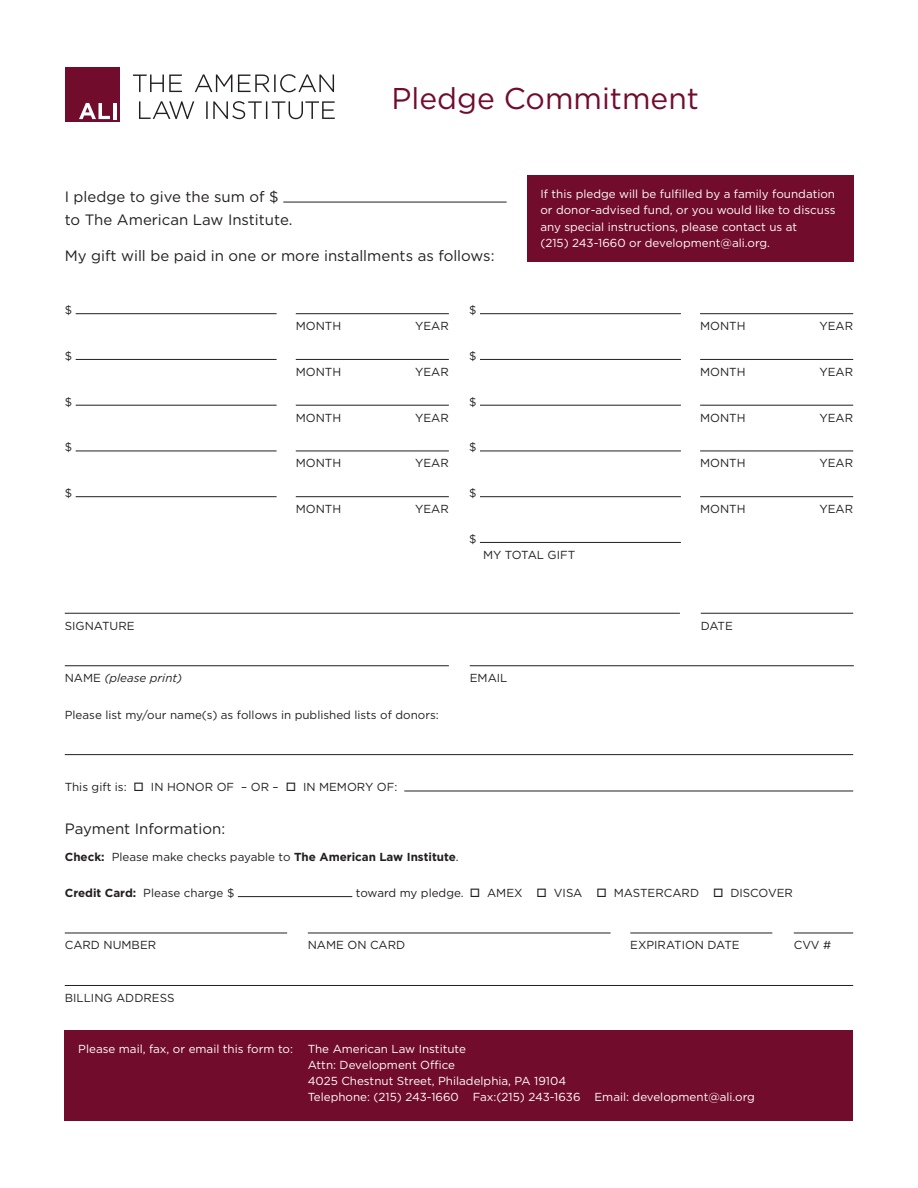
<style>
.page{position:relative;width:918px;height:1188px;background:#fff}
.page>*{position:absolute;margin:0;border:0;box-sizing:border-box;transform-origin:0 0}
.Headline{font:30px "Gotham";color:#720c2c}
.Large_Text{font:15px/22.5px "Gotham";color:#231f20}
.Body{font:11.7px/16px "Gotham";color:#fff}
.Body-2{font:11.7px "Gotham";color:#231f20}
.Body-3{font:700 11.7px "Gotham";color:#231f20}
.Body-4{font:italic 11.7px "Gotham";color:#231f20}
.s1{font-style:normal}
.s2{font-weight:400}
.s3{font-weight:700}
</style>
<div class="page">
<hr style="left:283px;top:202px;width:224px;height:1px;background:#231f20">
<hr style="left:76px;top:313px;width:201px;height:1px;background:#231f20">
<hr style="left:296px;top:313px;width:153px;height:1px;background:#231f20">
<hr style="left:76px;top:359px;width:201px;height:1px;background:#231f20">
<hr style="left:296px;top:359px;width:153px;height:1px;background:#231f20">
<hr style="left:76px;top:405px;width:201px;height:1px;background:#231f20">
<hr style="left:296px;top:405px;width:153px;height:1px;background:#231f20">
<hr style="left:76px;top:451px;width:201px;height:1px;background:#231f20">
<hr style="left:296px;top:451px;width:153px;height:1px;background:#231f20">
<hr style="left:76px;top:496px;width:201px;height:1px;background:#231f20">
<hr style="left:296px;top:496px;width:153px;height:1px;background:#231f20">
<hr style="left:480px;top:313px;width:201px;height:1px;background:#231f20">
<hr style="left:700px;top:313px;width:153px;height:1px;background:#231f20">
<hr style="left:480px;top:359px;width:201px;height:1px;background:#231f20">
<hr style="left:700px;top:359px;width:153px;height:1px;background:#231f20">
<hr style="left:480px;top:405px;width:201px;height:1px;background:#231f20">
<hr style="left:700px;top:405px;width:153px;height:1px;background:#231f20">
<hr style="left:480px;top:451px;width:201px;height:1px;background:#231f20">
<hr style="left:700px;top:451px;width:153px;height:1px;background:#231f20">
<hr style="left:480px;top:496px;width:201px;height:1px;background:#231f20">
<hr style="left:700px;top:496px;width:153px;height:1px;background:#231f20">
<hr style="left:480px;top:542px;width:201px;height:1px;background:#231f20">
<hr style="left:65px;top:613px;width:615px;height:1px;background:#231f20">
<hr style="left:701px;top:613px;width:152px;height:1px;background:#231f20">
<hr style="left:65px;top:665px;width:384px;height:1px;background:#231f20">
<hr style="left:470px;top:665px;width:384px;height:1px;background:#231f20">
<hr style="left:65px;top:754px;width:788px;height:1px;background:#231f20">
<hr style="left:404px;top:791px;width:449px;height:1px;background:#231f20">
<hr style="left:238px;top:896px;width:114px;height:1px;background:#231f20">
<hr style="left:65px;top:933px;width:222px;height:1px;background:#231f20">
<hr style="left:308px;top:933px;width:303px;height:1px;background:#231f20">
<hr style="left:630px;top:933px;width:142px;height:1px;background:#231f20">
<hr style="left:794px;top:933px;width:59px;height:1px;background:#231f20">
<hr style="left:65px;top:985px;width:788px;height:1px;background:#231f20">
<div style="left:527px;top:176px;width:326px;height:86px;background:#720c2c"></div>
<div style="left:65px;top:1030px;width:788px;height:91px;background:#720c2c"></div>
<svg style="left:133px;top:75px;width:49px;height:17px"></svg>
<svg style="left:195px;top:74px;width:37px;height:18px"></svg>
<svg style="left:238px;top:74px;width:96px;height:18px"></svg>
<svg style="left:139px;top:101px;width:55px;height:18px"></svg>
<svg style="left:206px;top:101px;width:129px;height:18px"></svg>
<div style="left:65px;top:67px;width:55px;height:55px;background:#720c2c"></div>
<svg style="left:79px;top:103px;width:31px;height:16px"></svg>
<hr style="left:113px;top:103px;width:3px;height:16px;background:#fff">
<p class="Headline" style="left:392px;top:79px;width:309px">Pledge Commitment</p>
<p class="Large_Text" style="left:65px;top:186px;width:229px">I pledge to give the sum of $ to The American Law Institute.</p>
<p class="Large_Text" style="left:65px;top:244px;width:431px">My gift will be paid in one or more installments as follows:</p>
<p class="Body-2" style="left:65px;top:302px;width:9px">$</p>
<p class="Body-2" style="left:469px;top:302px;width:9px">$</p>
<p class="Body-2" style="left:296px;top:319px;width:47px">MONTH</p>
<p class="Body-2" style="left:415px;top:319px;width:35px">YEAR</p>
<p class="Body-2" style="left:65px;top:348px;width:9px">$</p>
<p class="Body-2" style="left:469px;top:348px;width:9px">$</p>
<p class="Body-2" style="left:296px;top:364px;width:47px">MONTH</p>
<p class="Body-2" style="left:415px;top:364px;width:35px">YEAR</p>
<p class="Body-2" style="left:65px;top:394px;width:9px">$</p>
<p class="Body-2" style="left:469px;top:394px;width:9px">$</p>
<p class="Body-2" style="left:296px;top:410px;width:47px">MONTH</p>
<p class="Body-2" style="left:415px;top:410px;width:35px">YEAR</p>
<p class="Body-2" style="left:65px;top:440px;width:9px">$</p>
<p class="Body-2" style="left:469px;top:440px;width:9px">$</p>
<p class="Body-2" style="left:296px;top:456px;width:47px">MONTH</p>
<p class="Body-2" style="left:415px;top:456px;width:35px">YEAR</p>
<p class="Body-2" style="left:65px;top:485px;width:9px">$</p>
<p class="Body-2" style="left:469px;top:485px;width:9px">$</p>
<p class="Body-2" style="left:296px;top:502px;width:47px">MONTH</p>
<p class="Body-2" style="left:415px;top:502px;width:35px">YEAR</p>
<p class="Body-2" style="left:469px;top:531px;width:9px">$</p>
<p class="Body" style="left:540px;top:186px;width:297px">If this pledge will be fulfilled by a family foundation or donor-advised fund, or you would like to discuss any special instructions, please contact us at<br>(215) 243-1660 or development@ali.org.</p>
<p class="Body-2" style="left:700px;top:319px;width:47px">MONTH</p>
<p class="Body-2" style="left:819px;top:319px;width:35px">YEAR</p>
<p class="Body-2" style="left:700px;top:364px;width:47px">MONTH</p>
<p class="Body-2" style="left:819px;top:364px;width:35px">YEAR</p>
<p class="Body-2" style="left:700px;top:410px;width:47px">MONTH</p>
<p class="Body-2" style="left:819px;top:410px;width:35px">YEAR</p>
<p class="Body-2" style="left:700px;top:456px;width:47px">MONTH</p>
<p class="Body-2" style="left:819px;top:456px;width:35px">YEAR</p>
<p class="Body-2" style="left:700px;top:502px;width:47px">MONTH</p>
<p class="Body-2" style="left:819px;top:502px;width:35px">YEAR</p>
<p class="Body-2" style="left:483px;top:547px;width:94px">MY TOTAL GIFT</p>
<p class="Body-2" style="left:65px;top:618px;width:71px">SIGNATURE</p>
<p class="Body-2" style="left:701px;top:618px;width:34px">DATE</p>
<p class="Body-4" style="left:65px;top:671px;width:119px"><span class="s1">NAME</span> (please print)</p>
<p class="Body-2" style="left:470px;top:671px;width:39px">EMAIL</p>
<p class="Body-2" style="left:65px;top:707px;width:376px">Please list my/our name(s) as follows in published lists of donors:</p>
<p class="Body-2" style="left:65px;top:780px;width:334px">This gift is: □ IN HONOR OF – OR – □ IN MEMORY OF:</p>
<p class="Large_Text" style="left:65px;top:817px;width:162px">Payment Information:</p>
<p class="Body-3" style="left:65px;top:849px;width:395px">Check: <span class="s2">Please make checks payable to</span> The American Law Institute<span class="s2">.</span></p>
<p class="Body-2" style="left:65px;top:885px;width:171px"><span class="s3">Credit Card:</span> Please charge $</p>
<p class="Body-2" style="left:356px;top:885px;width:439px">toward my pledge. □ AMEX □ VISA □ MASTERCARD □ DISCOVER</p>
<p class="Body-2" style="left:65px;top:938px;width:93px">CARD NUMBER</p>
<p class="Body-2" style="left:308px;top:938px;width:99px">NAME ON CARD</p>
<p class="Body-2" style="left:630px;top:938px;width:111px">EXPIRATION DATE</p>
<p class="Body-2" style="left:794px;top:938px;width:39px">CVV #</p>
<p class="Body-2" style="left:65px;top:990px;width:111px">BILLING ADDRESS</p>
<p class="Body" style="left:78px;top:1041px;width:216px">Please mail, fax, or email this form to:</p>
<p class="Body" style="left:308px;top:1041px;width:449px">The American Law Institute<br>Attn: Development Office<br>4025 Chestnut Street, Philadelphia, PA 19104<br>Telephone: (215) 243-1660 Fax:(215) 243-1636 Email: development@ali.org</p>
</div>
